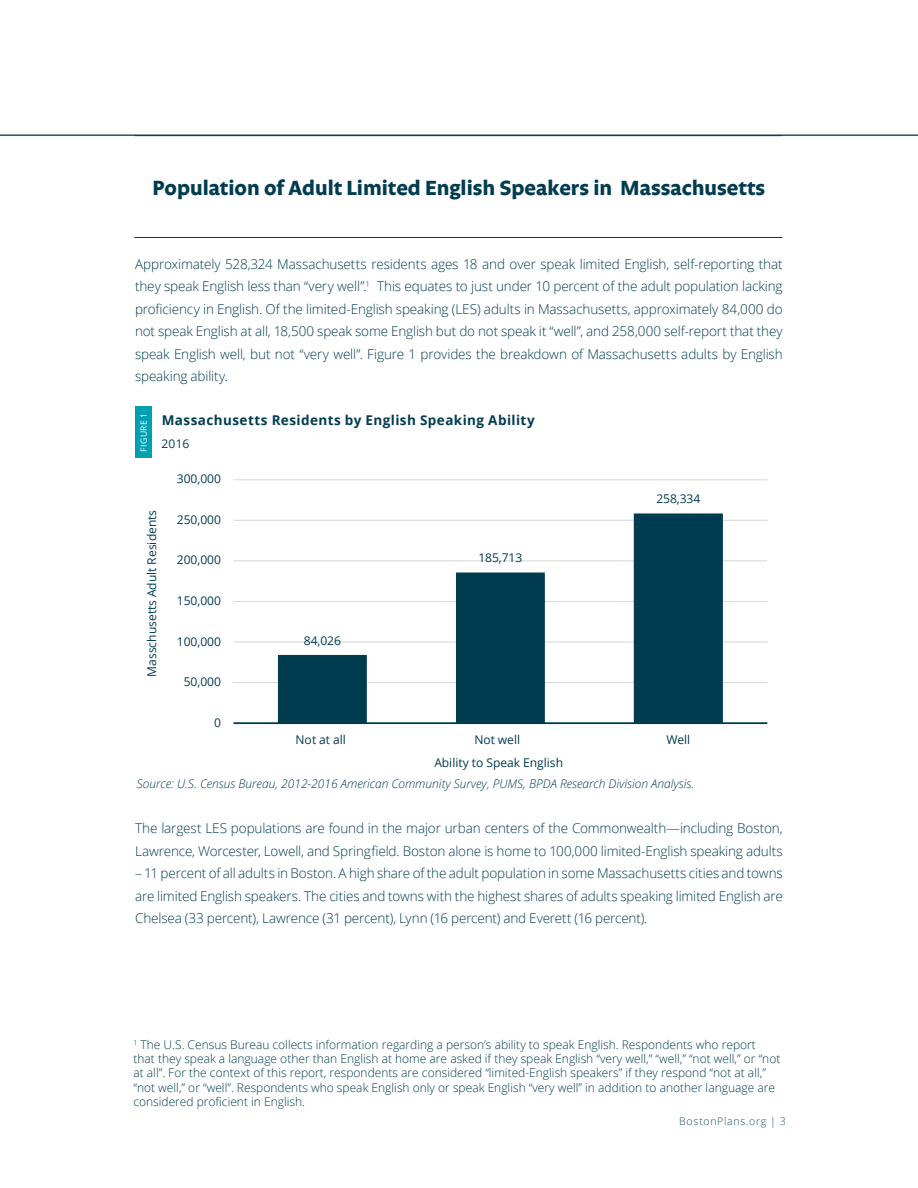
<style>
.page{position:relative;width:918px;height:1188px;background:#fff}
.page>*{position:absolute;margin:0;border:0;box-sizing:border-box;transform-origin:0 0}
.t1{font:700 21px "Legato OT";color:#003c50}
.t2{font:300 13.5px/22.5px "Open Sans";letter-spacing:-.01em;color:#003c50;text-align:justify}
.t3{font:700 13.5px "Open Sans";letter-spacing:.035em;color:#003c50}
.t4{font:300 12px/14.4px "Open Sans";color:#003c50}
.t5{font:12px "Open Sans";letter-spacing:-.005em;color:#003c50}
.t6{font:italic 300 12px "Open Sans";color:#003c50}
.t7{font:300 10.5px "Open Sans";letter-spacing:.07em;color:#1a5061}
.t8{font:8.55px "Open Sans";letter-spacing:.05em;color:#fff}
</style>
<div class="page">
<hr style="left:0;top:135px;width:918px;height:1px;background:#1a5061">
<hr style="left:134px;top:135px;width:648px;height:1px;background:#003c50">
<hr style="left:134px;top:237px;width:648px;height:1px;background:#003c50">
<hr style="left:233px;top:682px;width:534px;height:1px;background:#d9d9d9">
<hr style="left:233px;top:641px;width:534px;height:2px;background:#d9d9d9">
<hr style="left:233px;top:601px;width:534px;height:1px;background:#d9d9d9">
<hr style="left:233px;top:560px;width:534px;height:1px;background:#d9d9d9">
<hr style="left:233px;top:520px;width:534px;height:1px;background:#d9d9d9">
<hr style="left:233px;top:479px;width:534px;height:1px;background:#d9d9d9">
<svg style="left:278px;top:513px;width:445px;height:209px"></svg>
<hr style="left:233px;top:722px;width:534px;height:2px;background:#003c50">
<div style="left:135px;top:407px;width:17px;height:51px;background:#00a0b4"></div>
<p class="t1" style="left:152px;top:176px;width:614px">Population of Adult Limited English Speakers in Massachusetts</p>
<p class="t2" style="left:135px;top:252px;width:649px">Approximately 528,324 Massachusetts residents ages 18 and over speak limited English, self-reporting that they speak English less than “very well”.<sup>1</sup> This equates to just under 10 percent of the adult population lacking proficiency in English. Of the limited-English speaking (LES) adults in Massachusetts, approximately 84,000 do not speak English at all, 18,500 speak some English but do not speak it “well”, and 258,000 self-report that they speak English well, but not “very well”. Figure 1 provides the breakdown of Massachusetts adults by English speaking ability.</p>
<p class="t8" style="left:138px;top:452px;width:41px;rotate:-90deg">FIGURE 1</p>
<p class="t3" style="left:162px;top:411px;width:375px">Massachusetts Residents by English Speaking Ability</p>
<p class="t5" style="left:161px;top:435px;width:29px">2016</p>
<p class="t5" style="left:144px;top:677px;width:168px;rotate:-90deg">Masschusetts Adult Residents</p>
<p class="t5" style="left:177px;top:471px;width:46px">300,000</p>
<p class="t5" style="left:177px;top:511px;width:46px">250,000</p>
<p class="t5" style="left:177px;top:552px;width:46px">200,000</p>
<p class="t5" style="left:177px;top:592px;width:46px">150,000</p>
<p class="t5" style="left:177px;top:633px;width:46px">100,000</p>
<p class="t5" style="left:184px;top:674px;width:39px">50,000</p>
<p class="t5" style="left:214px;top:714px;width:8px">0</p>
<p class="t5" style="left:304px;top:632px;width:39px">84,026</p>
<p class="t5" style="left:478px;top:550px;width:45px">185,713</p>
<p class="t5" style="left:656px;top:491px;width:45px">258,334</p>
<p class="t5" style="left:296px;top:732px;width:52px">Not at all</p>
<p class="t5" style="left:474px;top:732px;width:47px">Not well</p>
<p class="t5" style="left:666px;top:732px;width:25px">Well</p>
<p class="t5" style="left:434px;top:755px;width:130px">Ability to Speak English</p>
<p class="t6" style="left:137px;top:776px;width:559px">Source: U.S. Census Bureau, 2012-2016 American Community Survey, PUMS, BPDA Research Division Analysis.</p>
<p class="t2" style="left:135px;top:817px;width:649px">The largest LES populations are found in the major urban centers of the Commonwealth—including Boston,<br>Lawrence, Worcester, Lowell, and Springfield. Boston alone is home to 100,000 limited-English speaking adults</p>
<p class="t2" style="left:135px;top:862px;width:649px">– 11 percent of all adults in Boston. A high share of the adult population in some Massachusetts cities and towns are limited English speakers. The cities and towns with the highest shares of adults speaking limited English are Chelsea (33 percent), Lawrence (31 percent), Lynn (16 percent) and Everett (16 percent).</p>
<p class="t4" style="left:133px;top:1037px;width:648px"><sup>1</sup> The U.S. Census Bureau collects information regarding a person’s ability to speak English. Respondents who report<br>that they speak a language other than English at home are asked if they speak English “very well,” “well,” “not well,” or “not at all”. For the context of this report, respondents are considered “limited-English speakers” if they respond “not at all,” “not well,” or “well”. Respondents who speak English only or speak English “very well” in addition to another language are considered proficient in English.</p>
<p class="t7" style="left:679px;top:1114px;width:108px">BostonPlans.org | 3</p>
</div>
